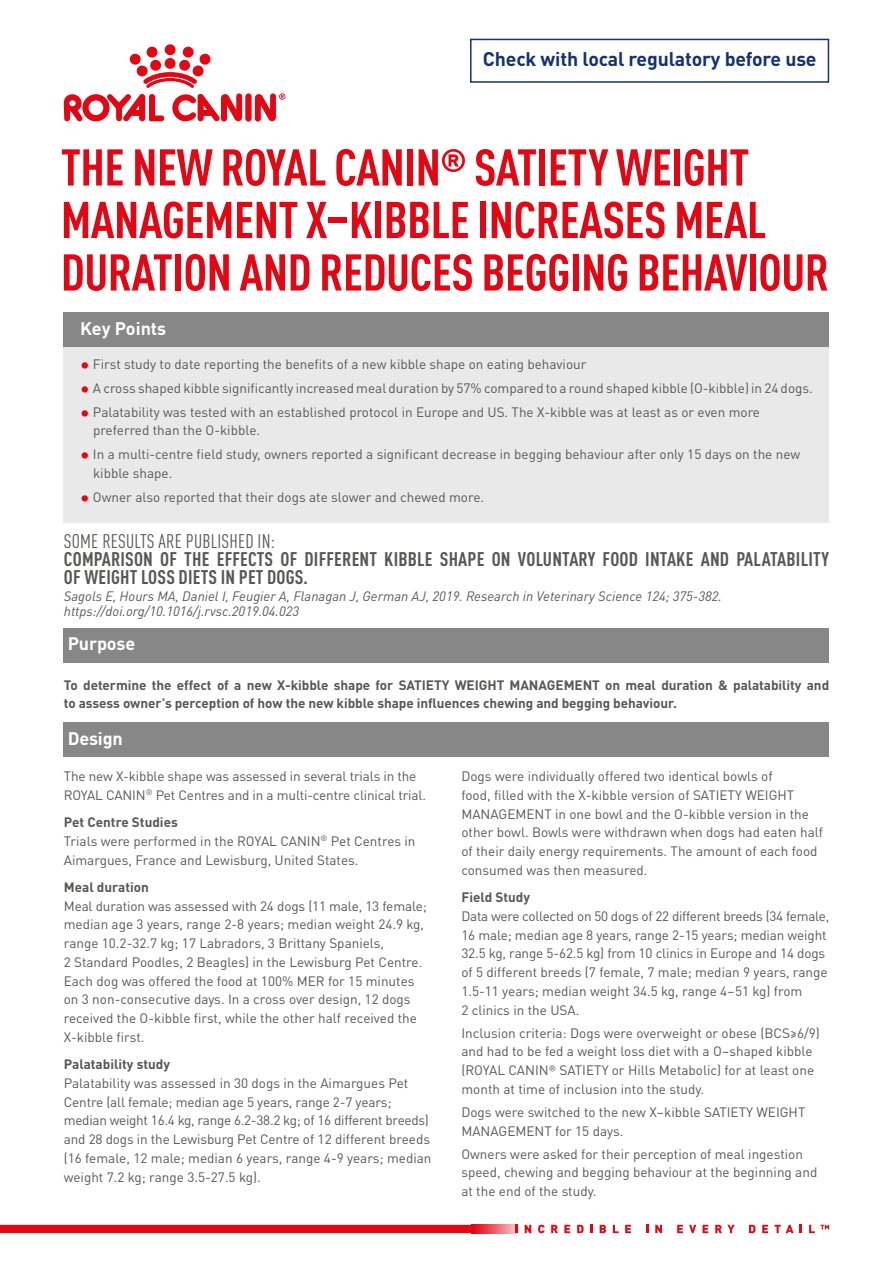
<style>
.page{position:relative;width:893px;height:1263px;background:#fff}
.page>*{position:absolute;margin:0;border:0;box-sizing:border-box;transform-origin:0 0}
.t1{font:700 condensed 50.85px/52.5px "DIN Pro";letter-spacing:-.01em;color:#e30613}
.t2{font:700 condensed 19.5px/18px "DIN Pro";letter-spacing:.01em;color:#575756}
.t3{font:700 19.5px "DIN Pro";letter-spacing:-.01em;color:#123274}
.t4{font:condensed 19.5px "DIN Pro";letter-spacing:.01em;color:#575756}
.t5{font:700 18px "DIN Pro";letter-spacing:-.01em;color:#fff}
.t6{font:13.5px/18.8px "DIN Pro";color:#575756}
.t7{font:700 13.5px/18.8px "DIN Pro";letter-spacing:-.005em;color:#575756}
.t8{font:italic 13.5px "DIN Pro";color:#575756}
.s1{font-stretch:normal}
.s2{font-weight:700;font-size:19.5px;color:#e30613}
.s3{font-weight:700}
</style>
<div class="page">
<div style="left:245px;top:93px;width:7px;height:29px;background:#e30613;border-radius:3px"></div>
<svg style="left:255px;top:93px;width:30px;height:29px"></svg>
<svg style="left:165px;top:44px;width:11px;height:11px"></svg>
<svg style="left:64px;top:47px;width:178px;height:75px"></svg>
<div style="left:0;top:1225px;width:471px;height:8px;background:#e30613"></div>
<svg style="left:471px;top:1225px;width:61px;height:8px"></svg>
<svg style="left:515px;top:1225px;width:2px;height:8px"></svg>
<svg style="left:525px;top:1225px;width:6px;height:8px"></svg>
<svg style="left:538px;top:1225px;width:7px;height:8px"></svg>
<svg style="left:551px;top:1225px;width:7px;height:8px"></svg>
<svg style="left:564px;top:1225px;width:6px;height:8px"></svg>
<svg style="left:577px;top:1225px;width:6px;height:8px"></svg>
<svg style="left:590px;top:1225px;width:2px;height:8px"></svg>
<svg style="left:600px;top:1225px;width:6px;height:8px"></svg>
<svg style="left:613px;top:1225px;width:6px;height:8px"></svg>
<svg style="left:625px;top:1225px;width:6px;height:8px"></svg>
<svg style="left:646px;top:1225px;width:2px;height:8px"></svg>
<svg style="left:655px;top:1225px;width:7px;height:8px"></svg>
<svg style="left:677px;top:1225px;width:6px;height:8px"></svg>
<svg style="left:689px;top:1225px;width:7px;height:8px"></svg>
<svg style="left:702px;top:1225px;width:6px;height:8px"></svg>
<svg style="left:715px;top:1225px;width:20px;height:8px"></svg>
<svg style="left:749px;top:1225px;width:6px;height:8px"></svg>
<svg style="left:762px;top:1225px;width:6px;height:8px"></svg>
<svg style="left:774px;top:1225px;width:20px;height:8px"></svg>
<svg style="left:800px;top:1225px;width:2px;height:8px"></svg>
<svg style="left:809px;top:1225px;width:6px;height:8px"></svg>
<svg style="left:821px;top:1225px;width:8px;height:4px"></svg>
<div style="left:64px;top:315px;width:765px;height:208px;background:#e9e9e9"></div>
<div style="left:64px;top:313px;width:765px;height:34px;background:#878787"></div>
<div style="left:64px;top:723px;width:765px;height:34px;background:#878787"></div>
<div style="left:64px;top:628px;width:765px;height:34px;background:#878787"></div>
<div style="left:470px;top:39px;width:359px;height:44px;border:2px solid #123274"></div>
<p class="t3" style="left:483px;top:44px;width:335px">Check with local regulatory before use</p>
<p class="t1" style="left:61px;top:137px;width:770px">THE NEW ROYAL CANIN<span class="s1">®</span> SATIETY WEIGHT<br>MANAGEMENT X–KIBBLE INCREASES MEAL<br>DURATION AND REDUCES BEGGING BEHAVIOUR</p>
<p class="t5" style="left:80px;top:314px;width:88px">Key Points</p>
<p class="t6" style="left:80px;top:354px;width:508px"><span class="s2">•</span> First study to date reporting the benefits of a new kibble shape on eating behaviour</p>
<p class="t6" style="left:80px;top:378px;width:734px"><span class="s2">•</span> A cross shaped kibble significantly increased meal duration by 57% compared to a round shaped kibble (O-kibble) in 24 dogs.</p>
<p class="t6" style="left:93px;top:402px;width:669px;text-indent:-13px"><span class="s2">•</span> Palatability was tested with an established protocol in Europe and US. The X-kibble was at least as or even more preferred than the O-kibble.</p>
<p class="t6" style="left:93px;top:444px;width:709px;text-indent:-13px"><span class="s2">•</span> In a multi-centre field study, owners reported a significant decrease in begging behaviour after only 15 days on the new kibble shape.</p>
<p class="t6" style="left:80px;top:487px;width:405px"><span class="s2">•</span> Owner also reported that their dogs ate slower and chewed more.</p>
<p class="t4" style="left:64px;top:527px;width:213px">SOME RESULTS ARE PUBLISHED IN:</p>
<p class="t2" style="left:64px;top:548px;width:767px">COMPARISON OF THE EFFECTS OF DIFFERENT KIBBLE SHAPE ON VOLUNTARY FOOD INTAKE AND PALATABILITY<br>OF WEIGHT LOSS DIETS IN PET DOGS.</p>
<p class="t8" style="left:64px;top:586px;width:660px">Sagols E, Hours MA, Daniel I, Feugier A, Flanagan J, German AJ, 2019. Research in Veterinary Science 124; 375-382.</p>
<p class="t8" style="left:64px;top:601px;width:237px">https://doi.org/10.1016/j.rvsc.2019.04.023</p>
<p class="t5" style="left:68px;top:630px;width:69px">Purpose</p>
<p class="t7" style="left:64px;top:674px;width:767px">To determine the effect of a new X-kibble shape for SATIETY WEIGHT MANAGEMENT on meal duration &amp; palatability and to assess owner’s perception of how the new kibble shape influences chewing and begging behaviour.</p>
<p class="t5" style="left:68px;top:725px;width:57px">Design</p>
<p class="t6" style="left:64px;top:766px;width:364px">The new X-kibble shape was assessed in several trials in the<br>ROYAL CANIN<sup>®</sup> Pet Centres and in a multi-centre clinical trial.</p>
<p class="t6" style="left:64px;top:812px;width:353px"><span class="s3">Pet Centre Studies<br></span>Trials were performed in the ROYAL CANIN<sup>®</sup> Pet Centres in<br>Aimargues, France and Lewisburg, United States.</p>
<p class="t6" style="left:64px;top:877px;width:365px"><span class="s3">Meal duration<br></span>Meal duration was assessed with 24 dogs (11 male, 13 female; median age 3 years, range 2-8 years; median weight 24.9 kg, range 10.2-32.7 kg; 17 Labradors, 3 Brittany Spaniels,<br>2 Standard Poodles, 2 Beagles) in the Lewisburg Pet Centre.<br>Each dog was offered the food at 100% MER for 15 minutes on 3 non-consecutive days. In a cross over design, 12 dogs received the O-kibble first, while the other half received the X-kibble first.</p>
<p class="t6" style="left:64px;top:1054px;width:369px"><span class="s3">Palatability study<br></span>Palatability was assessed in 30 dogs in the Aimargues Pet Centre (all female; median age 5 years, range 2-7 years; median weight 16.4 kg, range 6.2-38.2 kg; of 16 different breeds) and 28 dogs in the Lewisburg Pet Centre of 12 different breeds (16 female, 12 male; median 6 years, range 4-9 years; median weight 7.2 kg; range 3.5-27.5 kg).</p>
<p class="t6" style="left:461px;top:766px;width:363px">Dogs were individually offered two identical bowls of<br>food, filled with the X-kibble version of SATIETY WEIGHT MANAGEMENT in one bowl and the O-kibble version in the other bowl. Bowls were withdrawn when dogs had eaten half of their daily energy requirements. The amount of each food consumed was then measured.</p>
<p class="t6" style="left:461px;top:887px;width:369px"><span class="s3">Field Study<br></span>Data were collected on 50 dogs of 22 different breeds (34 female, 16 male; median age 8 years, range 2-15 years; median weight 32.5 kg, range 5-62.5 kg) from 10 clinics in Europe and 14 dogs of 5 different breeds (7 female, 7 male; median 9 years, range 1.5-11 years; median weight 34.5 kg, range 4–51 kg) from<br>2 clinics in the USA.</p>
<p class="t6" style="left:461px;top:1022px;width:360px">Inclusion criteria: Dogs were overweight or obese (BCS≥6/9) and had to be fed a weight loss diet with a O–shaped kibble (ROYAL CANIN® SATIETY or Hills Metabolic) for at least one month at time of inclusion into the study.</p>
<p class="t6" style="left:461px;top:1102px;width:346px">Dogs were switched to the new X–kibble SATIETY WEIGHT<br>MANAGEMENT for 15 days.</p>
<p class="t6" style="left:461px;top:1143px;width:357px">Owners were asked for their perception of meal ingestion speed, chewing and begging behaviour at the beginning and at the end of the study.</p>
</div>
